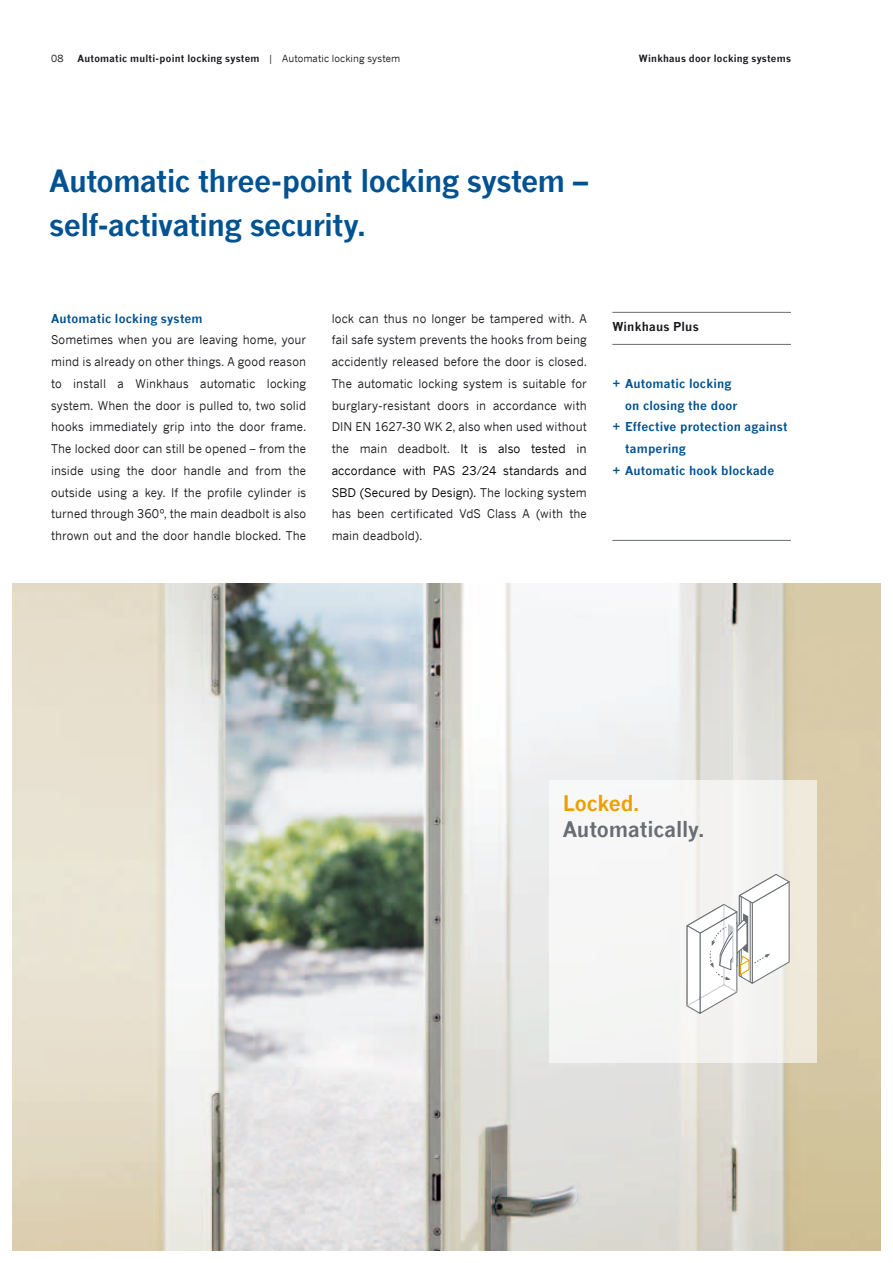
<style>
.page{position:relative;width:893px;height:1263px;background:#fff}
.page>*{position:absolute;margin:0;border:0;box-sizing:border-box;transform-origin:0 0}
.t1{font:700 30px/43.5px "News Gothic";letter-spacing:-.025em;color:#005292}
.t2{font:700 21px "News Gothic";letter-spacing:-.01em;color:#676d72}
.t3{font:700 21px "News Gothic";color:#ed9f00}
.t4{font:12px/21.8px "News Gothic";letter-spacing:.01em;color:#1a171c;text-align:justify}
.t5{font:700 12px "News Gothic";letter-spacing:.015em;color:#005292}
.t6{font:700 12px "News Gothic";letter-spacing:.015em;color:#1a171c}
.t7{font:700 9.75px "News Gothic";letter-spacing:.025em;color:#1a171c}
.t8{font:9.75px "News Gothic";color:#1a171c}
.s1{font-weight:400}
.s2{color:#010000}
</style>
<div class="page">
<img style="left:13px;top:584px;width:867px;height:666px">
<div style="left:549px;top:780px;width:267px;height:282px;background:linear-gradient(to right,#f7f9fb,#f0eee7)"></div>
<hr style="left:612px;top:344px;width:179px;height:1px;background:#676d72">
<hr style="left:612px;top:312px;width:179px;height:1px;background:#676d72">
<hr style="left:612px;top:540px;width:179px;height:1px;background:#676d72">
<svg style="left:686px;top:874px;width:104px;height:139px"></svg>
<hr style="left:737px;top:922px;width:1px;height:44px;background:#676d72">
<p class="t8" style="left:51px;top:52px;width:14px">08</p>
<p class="t7" style="left:78px;top:52px;width:324px">Automatic multi-point locking system <span class="s1">| Automatic locking system</span></p>
<p class="t7" style="left:639px;top:52px;width:153px">Winkhaus door locking systems</p>
<h1 class="t1" style="left:49px;top:159px;width:540px">Automatic three-point locking system – self-activating security.</h1>
<p class="t5" style="left:51px;top:310px;width:153px">Automatic locking system</p>
<p class="t4" style="left:51px;top:329px;width:257px">Sometimes when you are leaving home, your mind is already on other things. A good reason to install a Winkhaus automatic locking system. When the door is pulled to, two solid hooks immediately grip into the door frame.<br>The locked door can still be opened – from the inside using the door handle and from the outside using a key. If the profile cylinder is turned through 360º, the main deadbolt is also thrown out and the door handle blocked. The</p>
<p class="t4" style="left:332px;top:307px;width:257px">lock can thus no longer be tampered with. A fail safe system prevents the hooks from being accidently released before the door is closed.<br>The automatic locking system is suitable for burglary-resistant doors in accordance with DIN EN 1627-30 WK 2, also when used without the main deadbolt. <span class="s2">It is also tested in accordance with PAS 23/24 standards and SBD (Secured by Design).</span> The locking system has been certificated VdS Class A (with the main deadbold).</p>
<p class="t6" style="left:612px;top:319px;width:88px">Winkhaus Plus</p>
<p class="t5" style="left:612px;top:376px;width:121px">+ Automatic locking</p>
<p class="t5" style="left:625px;top:397px;width:114px">on closing the door</p>
<p class="t5" style="left:612px;top:419px;width:177px">+ Effective protection against</p>
<p class="t5" style="left:625px;top:441px;width:62px">tampering</p>
<p class="t5" style="left:612px;top:463px;width:164px">+ Automatic hook blockade</p>
<h2 class="t3" style="left:563px;top:790px;width:78px">Locked.</h2>
<h2 class="t2" style="left:563px;top:816px;width:143px">Automatically.</h2>
</div>
